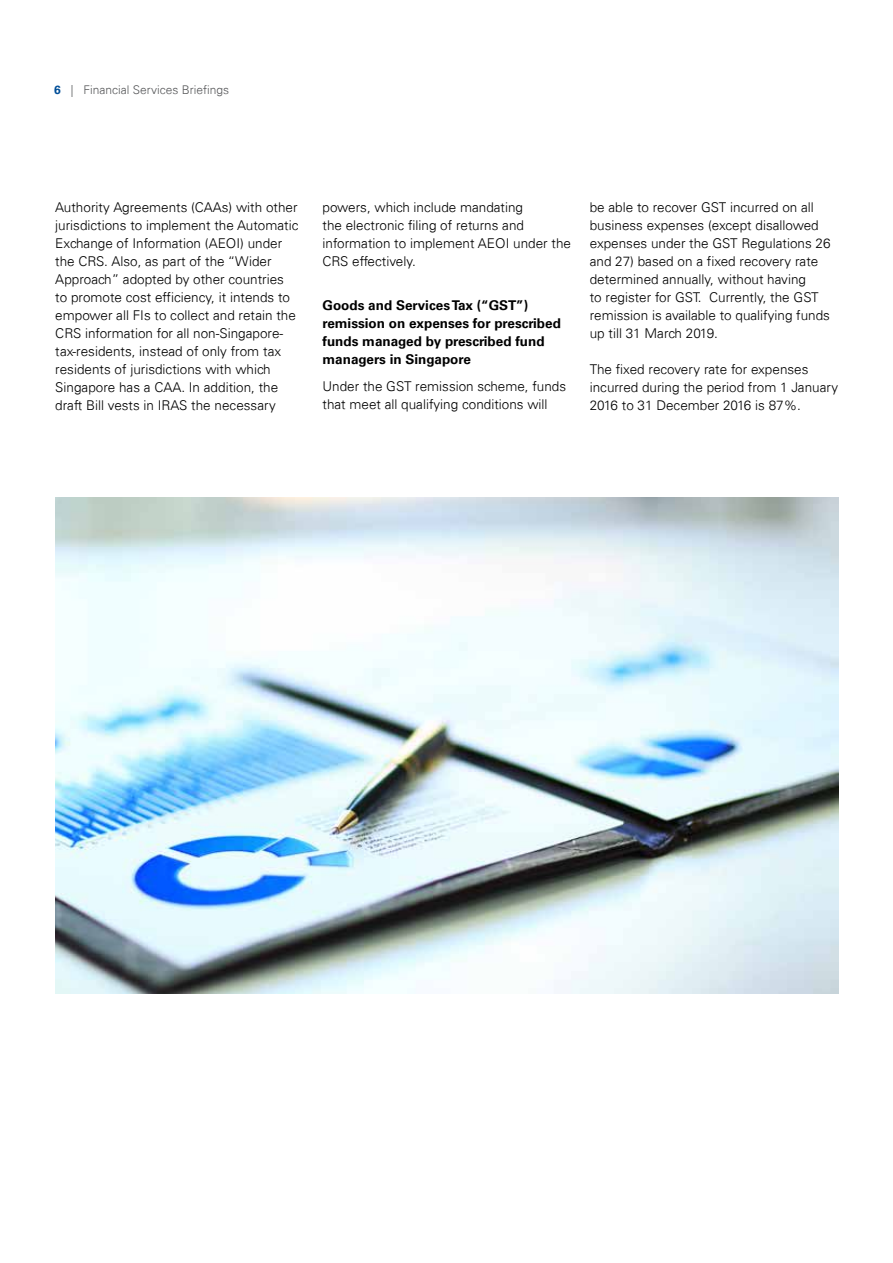
<style>
.page{position:relative;width:893px;height:1263px;background:#fff}
.page>*{position:absolute;margin:0;border:0;box-sizing:border-box;transform-origin:0 0}
.t1{font:300 13.5px/18px "Univers 45";color:#000}
.t2{font:700 13.5px/18px "Univers 65";color:#000}
.t3{font:300 12px "Univers 45";color:#58595b}
.s1{font-family:"Univers 65";font-weight:700;color:#004e98}
</style>
<div class="page">
<img style="left:55px;top:498px;width:784px;height:495px">
<p class="t3" style="left:54px;top:82px;width:177px"><span class="s1">6</span> | Financial Services Briefings</p>
<p class="t1" style="left:55px;top:198px;width:245px">Authority Agreements (CAAs) with other jurisdictions to implement the Automatic Exchange of Information (AEOI) under the CRS. Also, as part of the “Wider Approach” adopted by other countries to promote cost efficiency, it intends to empower all FIs to collect and retain the CRS information for all non-Singapore&shy;tax-residents, instead of only from tax residents of jurisdictions with which Singapore has a CAA. In addition, the draft Bill vests in IRAS the necessary</p>
<p class="t1" style="left:323px;top:198px;width:250px">powers, which include mandating<br>the electronic filing of returns and information to implement AEOI under the<br>CRS effectively.</p>
<p class="t2" style="left:323px;top:296px;width:240px">Goods and Services Tax (“GST”) remission on expenses for prescribed funds managed by prescribed fund managers in Singapore</p>
<p class="t1" style="left:323px;top:377px;width:245px">Under the GST remission scheme, funds that meet all qualifying conditions will</p>
<p class="t1" style="left:590px;top:198px;width:242px">be able to recover GST incurred on all business expenses (except disallowed expenses under the GST Regulations 26 and 27) based on a fixed recovery rate determined annually, without having<br>to register for GST. Currently, the GST remission is available to qualifying funds up till 31 March 2019.</p>
<p class="t1" style="left:590px;top:360px;width:250px">The fixed recovery rate for expenses incurred during the period from 1 January<br>2016 to 31 December 2016 is 87%.</p>
</div>
